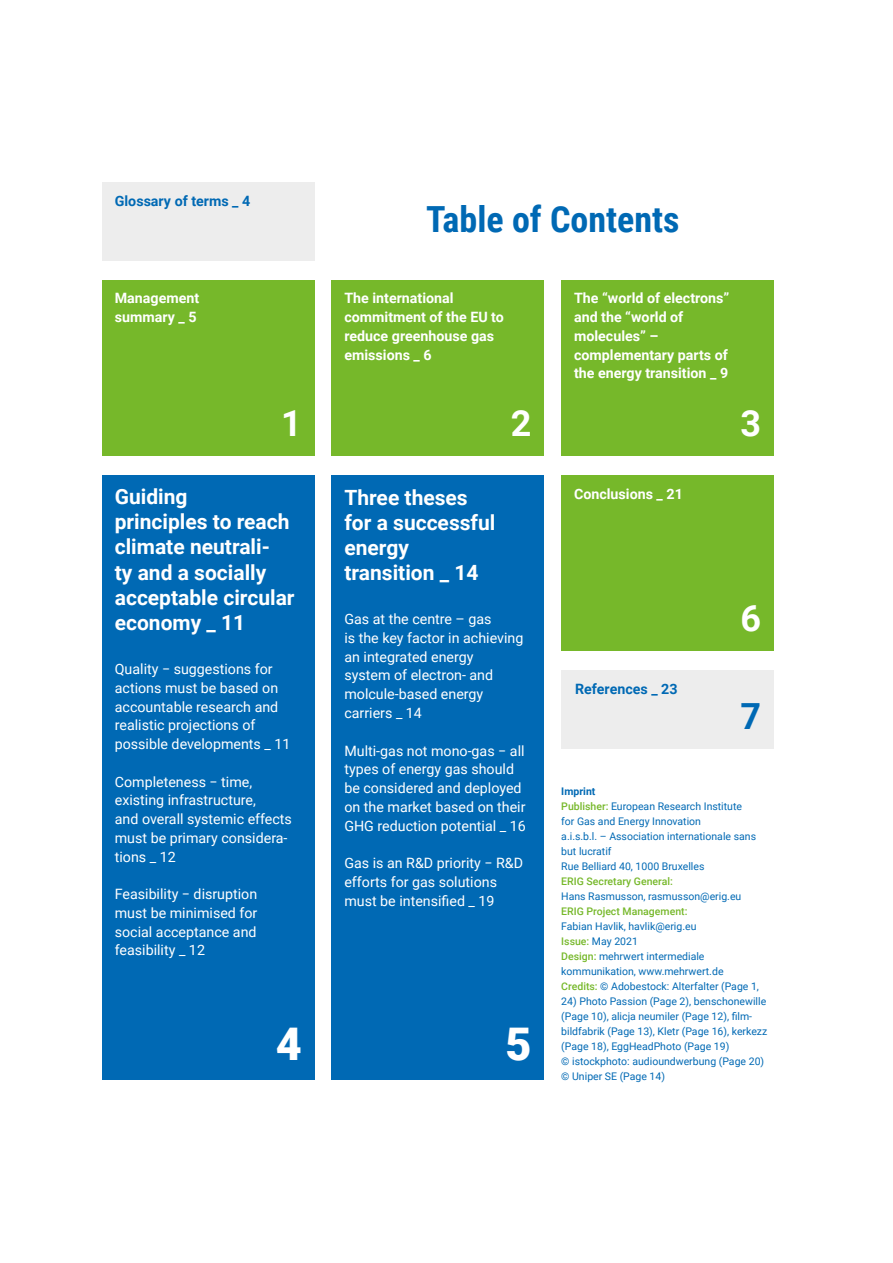
<style>
.page{position:relative;width:893px;height:1263px;background:#fff}
.page>*{position:absolute;margin:0;border:0;box-sizing:border-box;transform-origin:0 0}
.t1{font:900 45px "Roboto";color:#fff}
.t2{font:700 36px "Roboto Condensed";color:#0069b4}
.t3{font:700 36px "Roboto";color:#fff}
.t4{font:700 36px "Roboto";color:#0069b4}
.t5{font:700 21px/25.2px "Roboto";color:#fff}
.t6{font:14.25px/18.8px "Roboto";color:#fff}
.t7{font:700 14.25px/18.8px "Roboto";color:#fff}
.t8{font:700 14.25px "Roboto";color:#0069b4}
.t9{font:10.5px/15px "Roboto";color:#0069b4}
.t10{font:500 10.5px "Roboto";color:#76b82a}
.s1{font-weight:700}
.s2{font-weight:500;color:#76b82a}
</style>
<div class="page">
<div style="left:102px;top:280px;width:213px;height:176px;background:#76b82a"></div>
<div style="left:102px;top:183px;width:213px;height:78px;background:#ededed"></div>
<div style="left:561px;top:670px;width:213px;height:78px;background:#ededed"></div>
<div style="left:102px;top:476px;width:213px;height:604px;background:#0069b4"></div>
<div style="left:332px;top:280px;width:212px;height:176px;background:#76b82a"></div>
<div style="left:332px;top:475px;width:212px;height:605px;background:#0069b4"></div>
<div style="left:561px;top:280px;width:213px;height:176px;background:#76b82a"></div>
<div style="left:561px;top:475px;width:213px;height:176px;background:#76b82a"></div>
<p class="t8" style="left:115px;top:191px;width:137px">Glossary of terms _ 4</p>
<h2 class="t2" style="left:426px;top:194px;width:255px">Table of Contents</h2>
<p class="t7" style="left:115px;top:288px;width:86px">Management summary _ 5</p>
<p class="t7" style="left:344px;top:288px;width:161px">The international commitment of the EU to reduce greenhouse gas emissions _ 6</p>
<p class="t7" style="left:574px;top:288px;width:157px">The “world of electrons” and the “world of molecules” – complementary parts of the energy transition _ 9</p>
<h2 class="t3" style="left:281px;top:398px;width:22px">1</h2>
<h2 class="t3" style="left:511px;top:398px;width:22px">2</h2>
<h2 class="t3" style="left:740px;top:398px;width:22px">3</h2>
<h3 class="t5" style="left:115px;top:483px;width:181px">Guiding<br>principles to reach climate neutrali-<br>ty and a socially acceptable circular economy _ 11</h3>
<p class="t6" style="left:115px;top:659px;width:177px">Quality − suggestions for actions must be based on accountable research and realistic projections of possible developments _ 11</p>
<p class="t6" style="left:115px;top:772px;width:179px">Completeness − time, existing infrastructure,<br>and overall systemic effects must be primary considera&shy;tions _ 12</p>
<p class="t6" style="left:115px;top:884px;width:144px;text-align:justify">Feasibility − disruption must be minimised for social acceptance and feasibility _ 12</p>
<h1 class="t1" style="left:276px;top:1013px;width:28px">4</h1>
<h3 class="t5" style="left:344px;top:484px;width:152px">Three theses for a successful energy transition _ 14</h3>
<p class="t6" style="left:344px;top:609px;width:180px">Gas at the centre – gas<br>is the key factor in achieving an integrated energy<br>system of electron- and molcule-based energy carriers _ 14</p>
<p class="t6" style="left:344px;top:740px;width:183px">Multi-gas not mono-gas − all types of energy gas should be considered and deployed on the market based on their<br>GHG reduction potential _ 16</p>
<p class="t6" style="left:344px;top:853px;width:180px">Gas is an R&amp;D priority − R&amp;D efforts for gas solutions must be intensified _ 19</p>
<h1 class="t1" style="left:505px;top:1013px;width:28px">5</h1>
<p class="t7" style="left:574px;top:484px;width:110px">Conclusions _ 21</p>
<p class="t8" style="left:575px;top:678px;width:104px">References _ 23</p>
<h2 class="t3" style="left:740px;top:593px;width:22px">6</h2>
<h2 class="t4" style="left:740px;top:691px;width:22px">7</h2>
<p class="t9" style="left:561px;top:783px;width:196px"><span class="s1">Imprint<br></span><span class="s2">Publisher:</span> European Research Institute for Gas and Energy Innovation<br>a.i.s.b.l. – Association internationale sans but lucratif<br>Rue Belliard 40, 1000 Bruxelles</p>
<p class="t10" style="left:561px;top:874px;width:113px">ERIG Secretary General:</p>
<p class="t9" style="left:561px;top:888px;width:182px">Hans Rasmusson, rasmusson@erig.eu</p>
<p class="t10" style="left:561px;top:904px;width:128px">ERIG Project Management:</p>
<p class="t9" style="left:561px;top:918px;width:199px">Fabian Havlik, havlik@erig.eu<br><span class="s2">Issue:</span> May 2021<br><span class="s2">Design:</span> mehrwert intermediale kommunikation, www.mehrwert.de<br><span class="s2">Credits:</span> © Adobestock: Alterfalter (Page 1,</p>
<p class="t9" style="left:561px;top:993px;width:208px">24) Photo Passion (Page 2), benschonewille (Page 10), alicja neumiler (Page 12), film&shy;bildfabrik (Page 13), Kletr (Page 16), kerkezz (Page 18), EggHeadPhoto (Page 19)<br>© istockphoto: audioundwerbung (Page 20) © Uniper SE (Page 14)</p>
</div>
